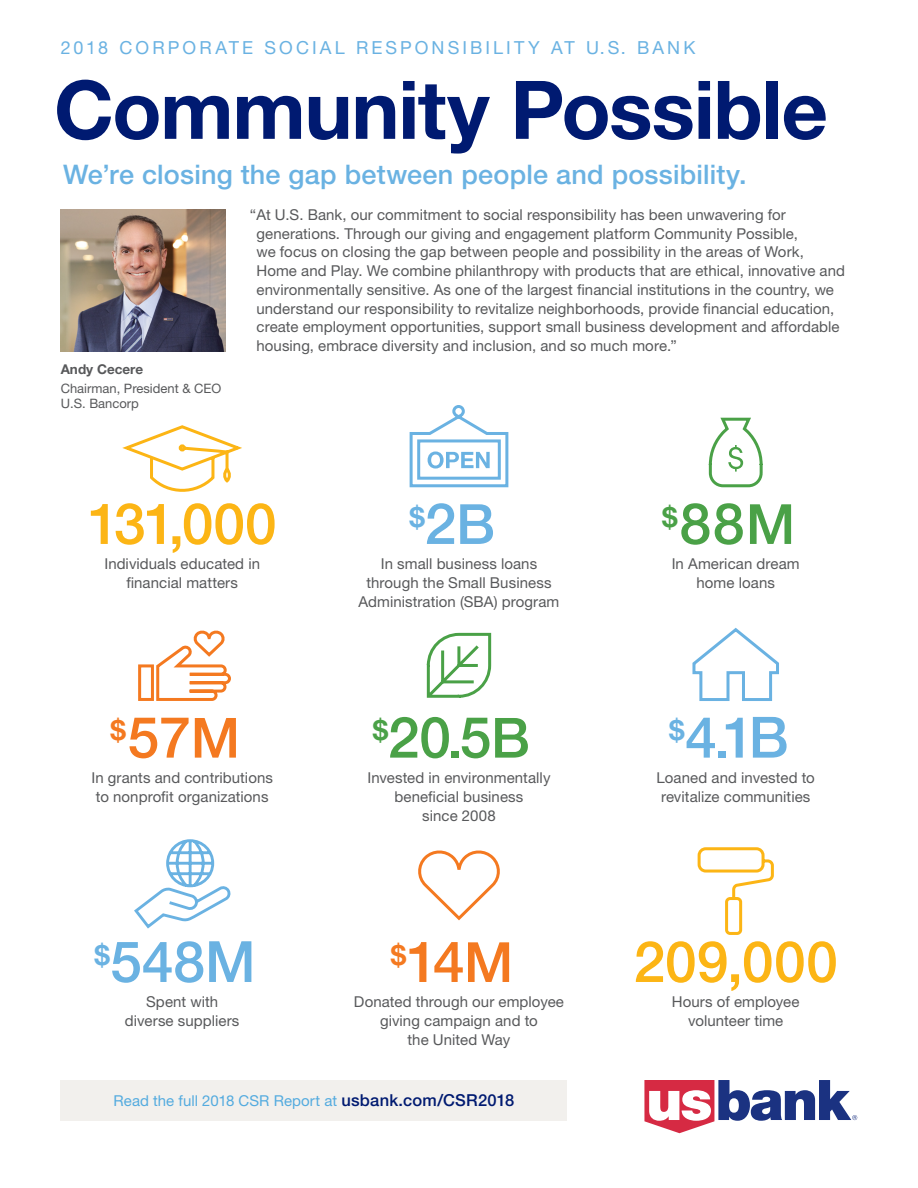
<style>
.page{position:relative;width:918px;height:1188px;background:#fff}
.page>*{position:absolute;margin:0;border:0;box-sizing:border-box;transform-origin:0 0}
.t1{font:700 81px "Helvetica Neue LT Std";letter-spacing:-.015em;color:#001a71}
.t2{font:500 57px "Helvetica Neue LT Std";color:#fcb515}
.t3{font:500 57px "Helvetica Neue LT Std";color:#4aa147}
.t4{font:500 57px "Helvetica Neue LT Std";letter-spacing:-.005em;color:#6ab2e2}
.t5{font:500 57px "Helvetica Neue LT Std";color:#f47920}
.t6{font:700 27.75px "Helvetica Neue LT Std";color:#6ab2e2}
.t7{font:500 27px "Helvetica Neue LT Std";letter-spacing:.005em;color:#6ab2e2}
.t8{font:18px "Helvetica Neue LT Std";letter-spacing:.17em;color:#6ab2e2}
.t9{font:15px/18.8px "Helvetica Neue LT Std";letter-spacing:.005em;color:#58595b;text-align:center}
.t10{font:15px "Helvetica Neue LT Std";letter-spacing:.005em;color:#54abdf}
.t11{font:700 13.5px "Helvetica Neue LT Std";color:#58595b}
.t12{font:12.9px/15.6px "Helvetica Neue LT Std";color:#58595b}
.s1{font-size:55.5px}
.s2{font-weight:500;font-size:57px}
.s3{font-weight:500;font-size:55.5px}
.s4{font-size:51px}
.s5{font-weight:500;font-size:16.5px;color:#001a71}
</style>
<div class="page">
<div style="left:61px;top:1080px;width:506px;height:40px;background:#f2f0ed"></div>
<img style="left:61px;top:209px;width:164px;height:142px">
<svg style="left:697px;top:847px;width:77px;height:88px"></svg>
<svg style="left:134px;top:839px;width:97px;height:90px"></svg>
<svg style="left:692px;top:627px;width:87px;height:74px"></svg>
<svg style="left:138px;top:630px;width:93px;height:71px"></svg>
<svg style="left:413px;top:632px;width:92px;height:489px"></svg>
<svg style="left:708px;top:417px;width:55px;height:71px"></svg>
<svg style="left:409px;top:405px;width:100px;height:83px"></svg>
<svg style="left:122px;top:425px;width:120px;height:67px"></svg>
<svg style="left:644px;top:1080px;width:213px;height:53px"></svg>
<p class="t8" style="left:61px;top:37px;width:636px">2018 CORPORATE SOCIAL RESPONSIBILITY AT U.S. BANK</p>
<h1 class="t1" style="left:54px;top:60px;width:776px">Community Possible</h1>
<h3 class="t7" style="left:63px;top:158px;width:685px">We’re closing the gap between people and possibility.</h3>
<p class="t11" style="left:61px;top:361px;width:84px">Andy Cecere</p>
<p class="t12" style="left:61px;top:380px;width:162px">Chairman, President &amp; CEO<br>U.S. Bancorp</p>
<p class="t9" style="left:256px;top:205px;width:590px;text-align:left;text-indent:-7px">“ At U.S. Bank, our commitment to social responsibility has been unwavering for generations. Through our giving and engagement platform Community Possible,<br>we focus on closing the gap between people and possibility in the areas of Work, Home and Play. We combine philanthropy with products that are ethical, innovative and environmentally sensitive. As one of the largest financial institutions in the country, we understand our responsibility to revitalize neighborhoods, provide financial education, create employment opportunities, support small business development and affordable housing, embrace diversity and inclusion, and so much more.”</p>
<h2 class="t2" style="left:88px;top:490px;width:190px">131,000</h2>
<p class="t9" style="left:104px;top:555px;width:157px">Individuals educated in financial matters</p>
<h2 class="t5" style="left:110px;top:703px;width:131px"><sup>$</sup>57<span class="s1">M</span></h2>
<p class="t9" style="left:91px;top:768px;width:183px;text-align:left">In grants and contributions to nonprofit organizations</p>
<h2 class="t4" style="left:94px;top:928px;width:163px"><sup>$</sup>548M</h2>
<p class="t9" style="left:125px;top:993px;width:116px">Spent with diverse suppliers</p>
<h3 class="t6" style="left:410px;top:500px;width:87px">$<span class="s2">2</span><span class="s3">B</span></h3>
<p class="t9" style="left:359px;top:555px;width:202px">In small business loans through the Small Business<br>Administration (SBA) program</p>
<h2 class="t3" style="left:373px;top:703px;width:159px"><sup>$</sup>20<span class="s4">.</span>5<span class="s1">B</span></h2>
<p class="t9" style="left:367px;top:768px;width:185px">Invested in environmentally beneficial business<br>since 2008</p>
<h2 class="t5" style="left:391px;top:928px;width:124px"><sup>$</sup>14<span class="s1">M</span></h2>
<p class="t9" style="left:354px;top:993px;width:212px">Donated through our employee giving campaign and to<br>the United Way</p>
<p class="t10" style="left:113px;top:1092px;width:402px">Read the full 2018 CSR Report at <span class="s5">usbank.com/CSR2018</span></p>
<h2 class="t3" style="left:662px;top:490px;width:134px"><sup>$</sup>88<span class="s1">M</span></h2>
<p class="t9" style="left:672px;top:555px;width:130px">In American dream home loans</p>
<h2 class="t4" style="left:669px;top:703px;width:121px"><sup>$</sup>4<span class="s4">.</span>1B</h2>
<p class="t9" style="left:657px;top:768px;width:160px;text-align:left">Loaned and invested to revitalize communities</p>
<h2 class="t2" style="left:634px;top:928px;width:206px">209,000</h2>
<p class="t9" style="left:672px;top:993px;width:129px">Hours of employee volunteer time</p>
</div>
